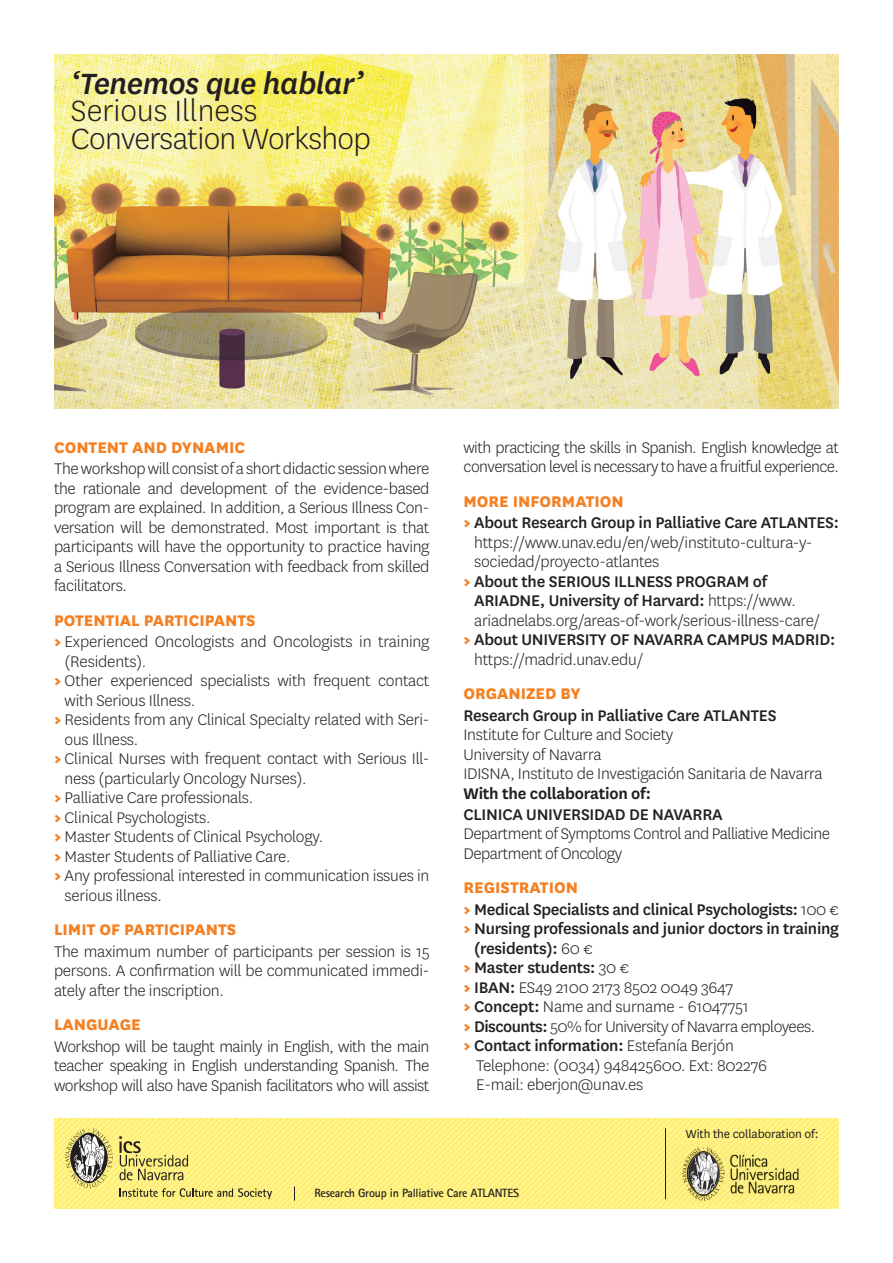
<style>
.page{position:relative;width:893px;height:1263px;background:#fff}
.page>*{position:absolute;margin:0;border:0;box-sizing:border-box;transform-origin:0 0}
.t1{font:300 34.2px/27.6px "National";letter-spacing:-.02em;color:#231f20}
.t2{font:italic 500 34.2px "National";letter-spacing:-.02em;color:#231f20}
.t3{font:300 18px/19.5px "National";letter-spacing:-.015em;color:#231f20}
.t4{font:500 18px/21.6px "National";letter-spacing:-.015em;color:#231f20}
.t5{font:800 18px "National";color:#f58021}
.t6{font:600 18px "National";letter-spacing:-.015em;color:#231f20}
.t7{font:13.5px "National";letter-spacing:-.015em;color:#231f20}
.t8{font:700 12px "Rotis Sans Serif";letter-spacing:-.02em;color:#231f20}
.s1{font-weight:800;color:#f58021}
.s2{font-weight:900;color:#f58021}
.s3{font-weight:300}
.s4{font-weight:500}
</style>
<div class="page">
<img style="left:55px;top:1118px;width:784px;height:91px">
<img style="left:54px;top:54px;width:785px;height:354px">
<svg style="left:65px;top:1128px;width:48px;height:60px;background:#bab27e"></svg>
<svg style="left:119px;top:1136px;width:69px;height:44px;background:#d6ca6e"></svg>
<svg style="left:120px;top:1188px;width:152px;height:11px;background:#cbc06a"></svg>
<img style="left:665px;top:1143px;width:151px;height:61px">
<img style="left:688px;top:1152px;width:31px;height:42px">
<svg style="left:294px;top:1186px;width:1px;height:15px"></svg>
<hr style="left:665px;top:1128px;width:1px;height:71px;background:#231f20">
<h1 class="t2" style="left:71px;top:61px;width:294px">‘Tenemos que hablar’</h1>
<h1 class="t1" style="left:71px;top:96px;width:302px">Serious Illness<br>Conversation Workshop</h1>
<p class="t5" style="left:54px;top:434px;width:193px">CONTENT AND DYNAMIC</p>
<p class="t3" style="left:54px;top:458px;width:377px;text-align:justify">The workshop will consist of a short didactic session where the rationale and development of the evidence-based program are explained. In addition, a Serious Illness Con&shy;versation will be demonstrated. Most important is that participants will have the opportunity to practice having a Serious Illness Conversation with feedback from skilled facilitators.</p>
<p class="t3" style="left:54px;top:609px;width:377px;line-height:21.6px"><span class="s1">POTENTIAL PARTICIPANTS<br></span><span class="s2">&gt;</span> Experienced Oncologists and Oncologists in training</p>
<p class="t3" style="left:65px;top:651px;width:83px">(Residents).</p>
<p class="t3" style="left:54px;top:670px;width:377px"><span class="s2">&gt;</span> Other experienced specialists with frequent contact</p>
<p class="t3" style="left:65px;top:690px;width:132px">with Serious Illness.</p>
<p class="t3" style="left:54px;top:709px;width:377px"><span class="s2">&gt;</span> Residents from any Clinical Specialty related with Seri-</p>
<p class="t3" style="left:65px;top:729px;width:75px">ous Illness.</p>
<p class="t3" style="left:54px;top:748px;width:377px"><span class="s2">&gt;</span> Clinical Nurses with frequent contact with Serious Ill-</p>
<p class="t3" style="left:65px;top:768px;width:244px">ness (particularly Oncology Nurses).</p>
<p class="t3" style="left:54px;top:787px;width:201px"><span class="s2">&gt;</span> Palliative Care professionals.</p>
<p class="t3" style="left:54px;top:807px;width:158px"><span class="s2">&gt;</span> Clinical Psychologists.</p>
<p class="t3" style="left:54px;top:826px;width:271px"><span class="s2">&gt;</span> Master Students of Clinical Psychology.</p>
<p class="t3" style="left:54px;top:846px;width:238px"><span class="s2">&gt;</span> Master Students of Palliative Care.</p>
<p class="t3" style="left:54px;top:865px;width:377px"><span class="s2">&gt;</span> Any professional interested in communication issues in</p>
<p class="t3" style="left:65px;top:885px;width:99px">serious illness.</p>
<p class="t5" style="left:54px;top:917px;width:184px">LIMIT OF PARTICIPANTS</p>
<p class="t3" style="left:54px;top:941px;width:377px;text-align:justify">The maximum number of participants per session is 15 persons. A confirmation will be communicated immedi&shy;ately after the inscription.</p>
<p class="t5" style="left:54px;top:1012px;width:88px">LANGUAGE</p>
<p class="t3" style="left:54px;top:1036px;width:377px;text-align:justify">Workshop will be taught mainly in English, with the main teacher speaking in English understanding Spanish. The workshop will also have Spanish facilitators who will assist</p>
<p class="t3" style="left:463px;top:437px;width:377px">with practicing the skills in Spanish. English knowledge at conversation level is necessary to have a fruitful experience.</p>
<p class="t4" style="left:463px;top:489px;width:377px"><span class="s1">MORE INFORMATION<br></span><span class="s2">&gt;</span> About Research Group in Palliative Care ATLANTES:</p>
<p class="t3" style="left:474px;top:532px;width:340px">https://www.unav.edu/en/web/instituto-cultura-y-</p>
<p class="t3" style="left:474px;top:551px;width:187px">sociedad/proyecto-atlantes</p>
<p class="t4" style="left:463px;top:569px;width:305px"><span class="s2">&gt;</span> About the SERIOUS ILLNESS PROGRAM of</p>
<p class="t4" style="left:474px;top:589px;width:323px">ARIADNE, University of Harvard: <span class="s3">https://www.</span></p>
<p class="t3" style="left:474px;top:610px;width:348px">ariadnelabs.org/areas-of-work/serious-illness-care/</p>
<p class="t4" style="left:463px;top:628px;width:373px"><span class="s2">&gt;</span> About UNIVERSITY OF NAVARRA CAMPUS MADRID:</p>
<p class="t3" style="left:474px;top:649px;width:171px">https://madrid.unav.edu/</p>
<p class="t5" style="left:463px;top:681px;width:119px">ORGANIZED BY</p>
<p class="t4" style="left:463px;top:703px;width:314px">Research Group in Palliative Care ATLANTES</p>
<p class="t3" style="left:463px;top:724px;width:361px">Institute for Culture and Society<br>University of Navarra<br>IDISNA, Instituto de Investigación Sanitaria de Navarra</p>
<p class="t6" style="left:463px;top:781px;width:189px">With the collaboration of:</p>
<p class="t4" style="left:463px;top:802px;width:261px">CLINICA UNIVERSIDAD DE NAVARRA</p>
<p class="t3" style="left:463px;top:823px;width:368px">Department of Symptoms Control and Palliative Medicine<br>Department of Oncology</p>
<p class="t4" style="left:463px;top:876px;width:377px"><span class="s1">REGISTRATION<br></span><span class="s2">&gt;</span> Medical Specialists and clinical Psychologists: <span class="s3">100 €</span></p>
<p class="t4" style="left:463px;top:917px;width:377px"><span class="s2">&gt;</span> Nursing professionals and junior doctors in training</p>
<p class="t4" style="left:474px;top:936px;width:120px">(residents): <span class="s3">60 €</span></p>
<p class="t4" style="left:463px;top:956px;width:167px"><span class="s2">&gt;</span> Master students: <span class="s3">30 €</span></p>
<p class="t3" style="left:463px;top:977px;width:271px"><span class="s2">&gt;</span> <span class="s4">IBAN:</span> ES49 2100 2173 8502 0049 3647</p>
<p class="t3" style="left:463px;top:996px;width:287px"><span class="s2">&gt;</span> <span class="s4">Concept:</span> Name and surname - 61047751</p>
<p class="t3" style="left:463px;top:1016px;width:353px"><span class="s2">&gt;</span> <span class="s4">Discounts:</span> 50% for University of Navarra employees.</p>
<p class="t4" style="left:463px;top:1034px;width:272px"><span class="s2">&gt;</span> Contact information: <span class="s3">Estefanía Berjón</span></p>
<p class="t3" style="left:476px;top:1055px;width:292px">Telephone: (0034) 948425600. Ext: 802276</p>
<p class="t3" style="left:476px;top:1074px;width:169px">E-mail: eberjon@unav.es</p>
<p class="t7" style="left:686px;top:1125px;width:134px">With the collaboration of:</p>
<p class="t8" style="left:314px;top:1185px;width:206px">Research Group in Palliative Care ATLANTES</p>
</div>
